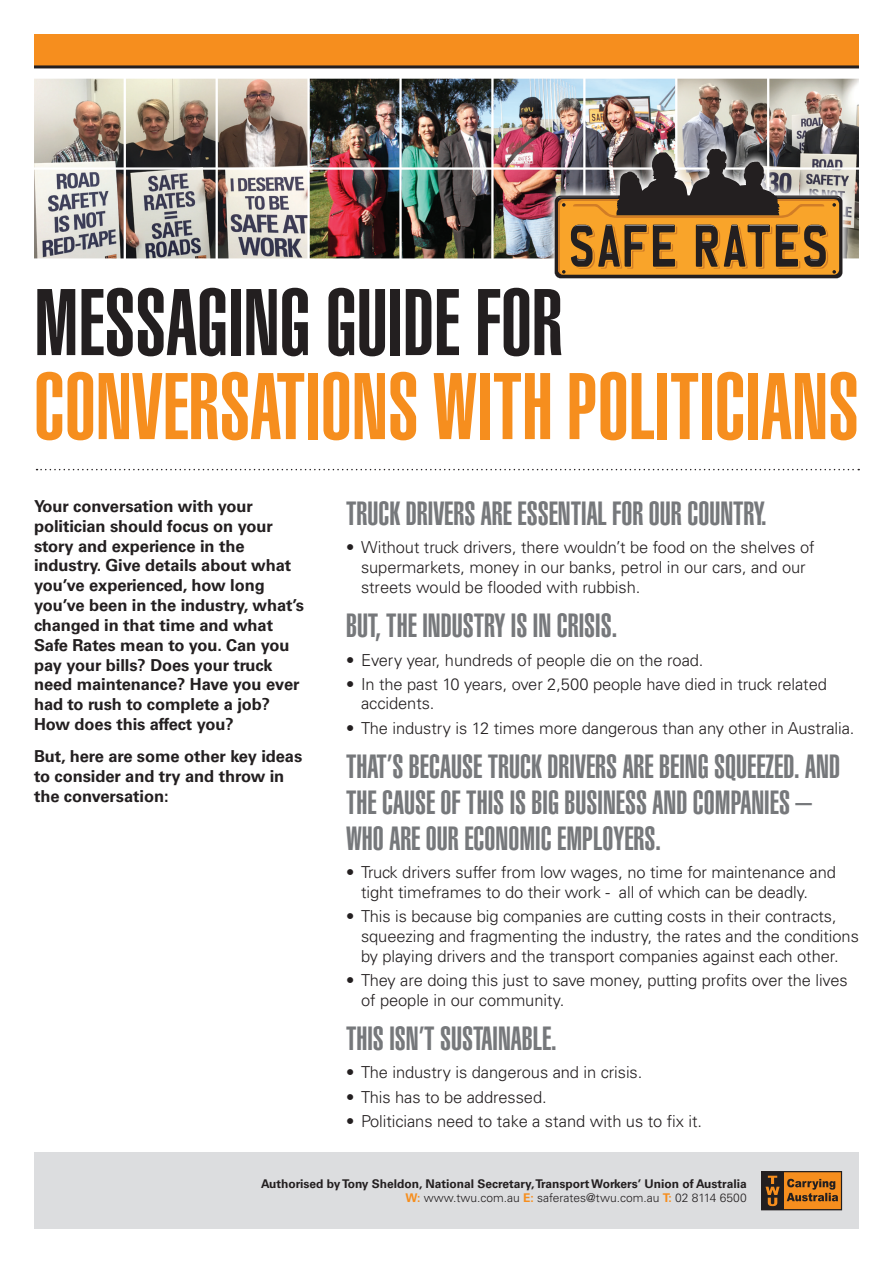
<style>
.page{position:relative;width:893px;height:1263px;background:#fff}
.page>*{position:absolute;margin:0;border:0;box-sizing:border-box;transform-origin:0 0}
.t1{font:900 extra-condensed 92.7px "Helvetica";color:#f68e1e}
.t2{font:900 extra-condensed 92.7px "Helvetica";color:#231f20}
.t3{font:900 extra-condensed 33px/36px "Helvetica";color:#76787b}
.t4{font:300 16.5px/19.8px "Univers LT Std";letter-spacing:-.005em;color:#231f20}
.t5{font:700 16.5px/19.8px "Univers LT Std";letter-spacing:-.005em;color:#231f20}
.t6{font:700 12px/14.4px "Univers LT Std";color:#231f20;text-align:right}
.s1{color:#f68e1e}
.s2{font-weight:300}
</style>
<div class="page">
<div style="left:34px;top:1152px;width:825px;height:77px;background:#dcdddf"></div>
<div style="left:762px;top:1172px;width:79px;height:38px;background:#f68e1e"></div>
<div style="left:762px;top:1172px;width:21px;height:38px;background:#231f20"></div>
<svg style="left:787px;top:1179px;width:51px;height:22px"></svg>
<svg style="left:766px;top:1176px;width:13px;height:30px"></svg>
<div style="left:761px;top:1171px;width:81px;height:39px;border:1px solid #231f20"></div>
<div style="left:34px;top:34px;width:825px;height:33px;background:#f68e1e"></div>
<hr style="left:34px;top:65px;width:825px;height:3px;background:#231f20">
<img style="left:34px;top:79px;width:273px;height:179px">
<img style="left:310px;top:79px;width:244px;height:179px">
<svg style="left:544px;top:138px;width:294px;height:141px"></svg>
<img style="left:554px;top:79px;width:305px;height:199px">
<svg style="left:37px;top:469px;width:822px;height:1px"></svg>
<h1 class="t2" style="left:34px;top:269px;width:530px">MESSAGING GUIDE FOR</h1>
<h1 class="t1" style="left:34px;top:353px;width:826px">CONVERSATIONS WITH POLITICIANS</h1>
<p class="t5" style="left:34px;top:496px;width:272px">Your conversation with your politician should focus on your story and experience in the industry. Give details about what you’ve experienced, how long you’ve been in the industry, what’s changed in that time and what<br>Safe Rates mean to you. Can you pay your bills? Does your truck need maintenance? Have you ever had to rush to complete a job?<br>How does this affect you?</p>
<p class="t5" style="left:34px;top:747px;width:270px">But, here are some other key ideas to consider and try and throw in the conversation:</p>
<h2 class="t3" style="left:346px;top:496px;width:422px">TRUCK DRIVERS ARE ESSENTIAL FOR OUR COUNTRY.</h2>
<p class="t4" style="left:361px;top:537px;width:455px;text-indent:-15px">• Without truck drivers, there wouldn’t be food on the shelves of supermarkets, money in our banks, petrol in our cars, and our streets would be flooded with rubbish.</p>
<h2 class="t3" style="left:346px;top:608px;width:273px">BUT, THE INDUSTRY IS IN CRISIS.</h2>
<p class="t4" style="left:346px;top:650px;width:359px">• Every year, hundreds of people die on the road.</p>
<p class="t4" style="left:361px;top:674px;width:467px;text-indent:-15px">• In the past 10 years, over 2,500 people have died in truck related accidents.</p>
<p class="t4" style="left:346px;top:718px;width:510px">• The industry is 12 times more dangerous than any other in Australia.</p>
<h2 class="t3" style="left:346px;top:749px;width:496px">THAT’S BECAUSE TRUCK DRIVERS ARE BEING SQUEEZED. AND<br>THE CAUSE OF THIS IS BIG BUSINESS AND COMPANIES –<br>WHO ARE OUR ECONOMIC EMPLOYERS.</h2>
<p class="t4" style="left:361px;top:863px;width:476px;text-indent:-15px">• Truck drivers suffer from low wages, no time for maintenance and tight timeframes to do their work - all of which can be deadly.</p>
<p class="t4" style="left:361px;top:906px;width:499px;text-indent:-15px">• This is because big companies are cutting costs in their contracts, squeezing and fragmenting the industry, the rates and the conditions by playing drivers and the transport companies against each other.</p>
<p class="t4" style="left:361px;top:970px;width:488px;text-indent:-15px">• They are doing this just to save money, putting profits over the lives of people in our community.</p>
<h2 class="t3" style="left:346px;top:1021px;width:212px">THIS ISN’T SUSTAINABLE.</h2>
<p class="t4" style="left:346px;top:1063px;width:298px">• The industry is dangerous and in crisis.</p>
<p class="t4" style="left:346px;top:1087px;width:202px">• This has to be addressed.</p>
<p class="t4" style="left:346px;top:1111px;width:358px">• Politicians need to take a stand with us to fix it.</p>
<p class="t6" style="left:261px;top:1176px;width:487px">Authorised by Tony Sheldon, National Secretary, Transport Workers’ Union of Australia<br><span class="s1">W:</span> <span class="s2">www.twu.com.au</span> <span class="s1">E:</span> <span class="s2">saferates@twu.com.au</span> <span class="s1">T:</span> <span class="s2">02 8114 6500</span></p>
</div>
